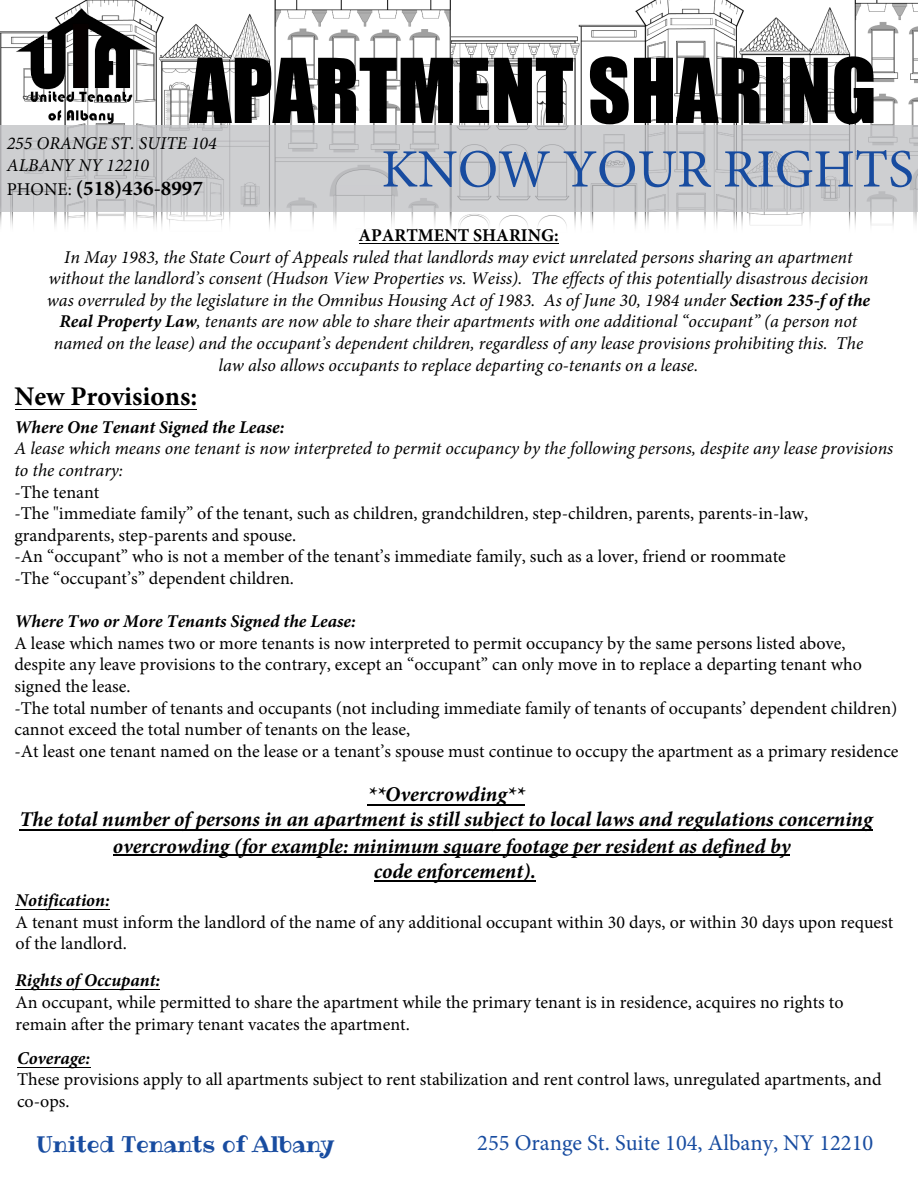
<style>
.page{position:relative;width:918px;height:1188px;background:#fff}
.page>*{position:absolute;margin:0;border:0;box-sizing:border-box;transform-origin:0 0}
.t1{font:82.5px "Impact";color:#000}
.t2{font:54px "Minion Pro";color:#184ca0}
.t3{font:700 27px "Minion Pro";color:#000}
.t4{font:22.5px "Minion Pro";color:#184ca0}
.t5{font:22.5px "Ribeye";color:#184ca0}
.t6{font:italic 700 21px "Minion Pro";color:#000}
.t7{font:700 21px "Minion Pro";color:#000}
.t8{font:18px/21.6px "Minion Pro";color:#000}
.t9{font:italic 18px/21.6px "Minion Pro";color:#000}
.t10{font:italic 700 18px "Minion Pro";color:#000}
.t11{font:700 18px "Minion Pro";color:#000}
.s1{font-weight:400;font-size:18px}
.s2{font-weight:700}
</style>
<div class="page">
<img style="left:451px;top:0;width:467px;height:244px">
<img style="left:0;top:0;width:451px;height:229px">
<svg style="left:0;top:125px;width:918px;height:87px;background:#cacbcd"></svg>
<img style="left:9px;top:0;width:148px;height:133px">
<hr style="left:359px;top:243px;width:199px;height:1px;background:#000">
<hr style="left:15px;top:409px;width:182px;height:1px;background:#000">
<hr style="left:113px;top:855px;width:677px;height:1px;background:#000">
<hr style="left:374px;top:881px;width:162px;height:1px;background:#000">
<hr style="left:20px;top:829px;width:853px;height:1px;background:#000">
<hr style="left:367px;top:804px;width:158px;height:1px;background:#000">
<hr style="left:17px;top:1067px;width:73px;height:1px;background:#000">
<hr style="left:16px;top:989px;width:144px;height:1px;background:#000">
<hr style="left:16px;top:909px;width:94px;height:1px;background:#000">
<p class="t1" style="left:189px;top:27px;width:689px">APARTMENT SHARING</p>
<p class="t2" style="left:381px;top:133px;width:534px">KNOW YOUR RIGHTS</p>
<p class="t9" style="left:7px;top:133px;width:212px">255 ORANGE ST. SUITE 104<br>ALBANY NY 12210</p>
<p class="t7" style="left:7px;top:173px;width:198px"><span class="s1">PHONE:</span> (518)436-8997</p>
<p class="t11" style="left:358px;top:223px;width:202px">APARTMENT SHARING:</p>
<p class="t9" style="left:47px;top:246px;width:825px;text-align:center">In May 1983, the State Court of Appeals ruled that landlords may evict unrelated persons sharing an apartment without the landlord’s consent (Hudson View Properties vs. Weiss). The effects of this potentially disastrous decision was overruled by the legislature in the Omnibus Housing Act of 1983. As of June 30, 1984 under <span class="s2">Section 235-f of the Real Property Law</span>, tenants are now able to share their apartments with one additional “occupant” (a person not named on the lease) and the occupant’s dependent children, regardless of any lease provisions prohibiting this. The law also allows occupants to replace departing co-tenants on a lease.</p>
<h3 class="t3" style="left:14px;top:377px;width:184px">New Provisions:</h3>
<p class="t10" style="left:14px;top:414px;width:271px">Where One Tenant Signed the Lease:</p>
<p class="t9" style="left:14px;top:438px;width:880px">A lease which means one tenant is now interpreted to permit occupancy by the following persons, despite any lease provisions to the contrary:</p>
<p class="t8" style="left:14px;top:481px;width:795px">-The tenant<br>-The "immediate family” of the tenant, such as children, grandchildren, step-children, parents, parents-in-law, grandparents, step-parents and spouse.<br>-An “occupant” who is not a member of the tenant’s immediate family, such as a lover, friend or roommate -The “occupant’s” dependent children.</p>
<p class="t10" style="left:14px;top:609px;width:343px">Where Two or More Tenants Signed the Lease:</p>
<p class="t8" style="left:14px;top:632px;width:886px">A lease which names two or more tenants is now interpreted to permit occupancy by the same persons listed above, despite any leave provisions to the contrary, except an “occupant” can only move in to replace a departing tenant who signed the lease.<br>-The total number of tenants and occupants (not including immediate family of tenants of occupants’ dependent children) cannot exceed the total number of tenants on the lease,<br>-At least one tenant named on the lease or a tenant’s spouse must continue to occupy the apartment as a primary residence</p>
<p class="t6" style="left:367px;top:779px;width:159px">**Overcrowding**</p>
<p class="t6" style="left:20px;top:805px;width:855px">The total number of persons in an apartment is still subject to local laws and regulations concerning</p>
<p class="t6" style="left:113px;top:831px;width:680px">overcrowding (for example: minimum square footage per resident as defined by</p>
<p class="t6" style="left:374px;top:856px;width:164px">code enforcement).</p>
<p class="t10" style="left:16px;top:887px;width:96px">Notification:</p>
<p class="t8" style="left:16px;top:911px;width:879px">A tenant must inform the landlord of the name of any additional occupant within 30 days, or within 30 days upon request of the landlord.</p>
<p class="t10" style="left:16px;top:968px;width:146px">Rights of Occupant:</p>
<p class="t8" style="left:16px;top:992px;width:830px">An occupant, while permitted to share the apartment while the primary tenant is in residence, acquires no rights to remain after the primary tenant vacates the apartment.</p>
<p class="t10" style="left:17px;top:1045px;width:75px">Coverage:</p>
<p class="t8" style="left:17px;top:1069px;width:866px">These provisions apply to all apartments subject to rent stabilization and rent control laws, unregulated apartments, and co-ops.</p>
<p class="t5" style="left:36px;top:1129px;width:300px">United Tenants of Albany</p>
<p class="t4" style="left:477px;top:1128px;width:398px">255 Orange St. Suite 104, Albany, NY 12210</p>
</div>
